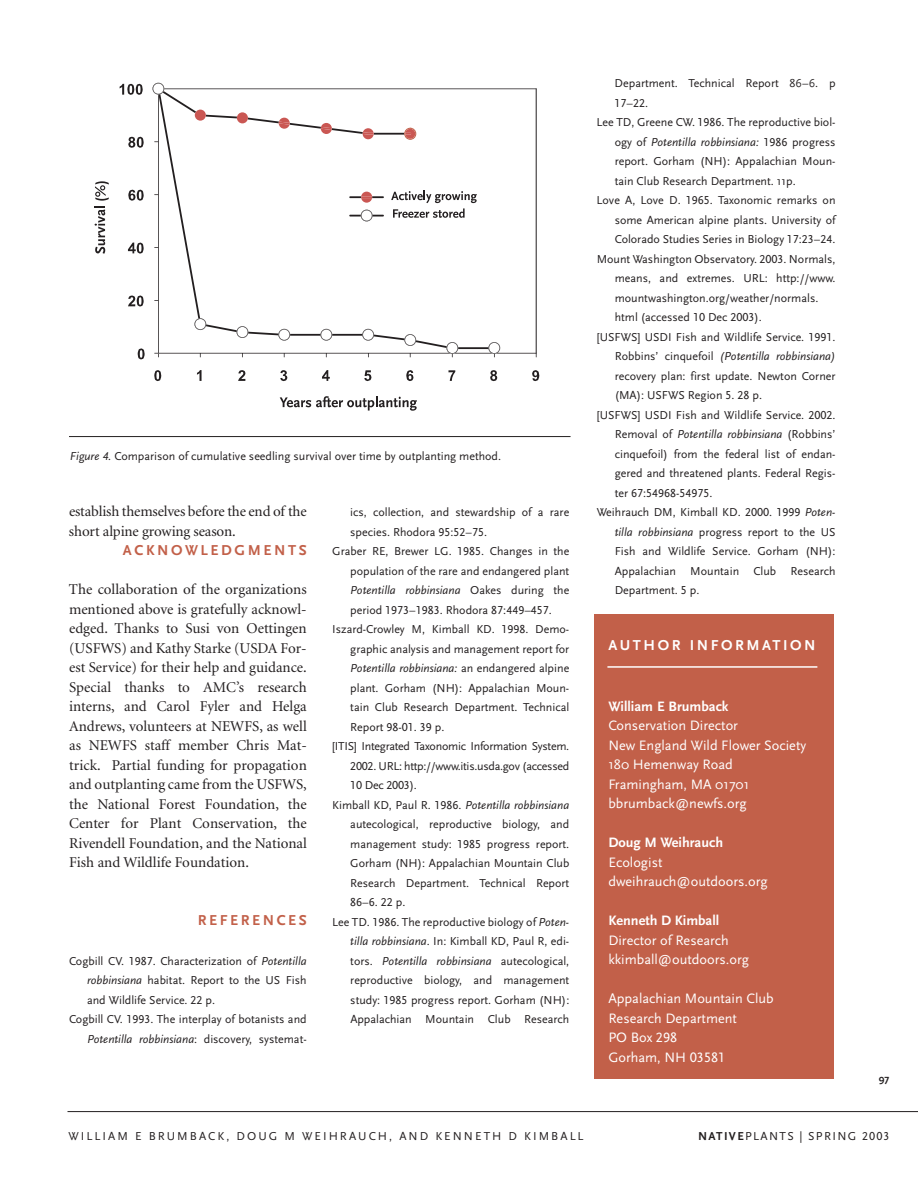
<style>
.page{position:relative;width:918px;height:1188px;background:#fff}
.page>*{position:absolute;margin:0;border:0;box-sizing:border-box;transform-origin:0 0}
.t1{font:15px/19.5px "Minion";letter-spacing:-.01em;color:#231f20}
.t2{font:700 15px "Scala Sans";letter-spacing:.17em;color:#c26049}
.t3{font:700 15px "Scala Sans";letter-spacing:.17em;color:#fff}
.t4{font:14.25px/19.5px "Scala Sans";color:#fff}
.t5{font:700 14.25px "Scala Sans";color:#fff}
.t6{font:12px/19.5px "Scala Sans";color:#231f20;text-align:justify}
.t7{font:italic 12px "Scala Sans";color:#231f20}
.t8{font:12px "Scala Sans";letter-spacing:-.025em;color:#231f20}
.t9{font:12px "Scala Sans Caps";color:#231f20}
.t10{font:12px "Scala Sans";letter-spacing:.17em;color:#231f20}
.t11{font:12px "Scala Sans";letter-spacing:.115em;color:#231f20}
.t12{font:700 10.5px "Scala Sans";color:#231f20}
.s1{font-style:italic}
.s2{font-family:"Scala Sans Caps";font-style:italic}
.s3{font-family:"Scala Sans Caps"}
.s4{font-style:normal}
.s5{font-family:"Scala Sans"}
.s6{font-family:"Scala Sans Caps";font-style:normal}
.s7{font-weight:700}
</style>
<div class="page">
<hr style="left:68px;top:1111px;width:850px;height:1px;background:#231f20">
<svg style="left:154px;top:370px;width:7px;height:11px"></svg>
<svg style="left:197px;top:370px;width:5px;height:11px"></svg>
<svg style="left:238px;top:370px;width:7px;height:11px"></svg>
<svg style="left:280px;top:370px;width:7px;height:11px"></svg>
<svg style="left:322px;top:370px;width:8px;height:11px"></svg>
<svg style="left:364px;top:370px;width:7px;height:11px"></svg>
<svg style="left:406px;top:370px;width:7px;height:11px"></svg>
<svg style="left:448px;top:370px;width:7px;height:11px"></svg>
<svg style="left:490px;top:370px;width:7px;height:11px"></svg>
<svg style="left:532px;top:370px;width:7px;height:11px"></svg>
<svg style="left:138px;top:348px;width:7px;height:11px"></svg>
<svg style="left:128px;top:295px;width:16px;height:12px"></svg>
<svg style="left:128px;top:243px;width:16px;height:11px"></svg>
<svg style="left:128px;top:190px;width:16px;height:11px"></svg>
<svg style="left:128px;top:137px;width:16px;height:11px"></svg>
<svg style="left:120px;top:84px;width:23px;height:11px"></svg>
<svg style="left:152px;top:83px;width:385px;height:274px"></svg>
<svg style="left:280px;top:396px;width:137px;height:15px"></svg>
<svg style="left:94px;top:181px;width:15px;height:73px"></svg>
<hr style="left:69px;top:436px;width:502px;height:1px;background:#231f20">
<div style="left:595px;top:614px;width:239px;height:465px;background:#c26049"></div>
<hr style="left:607px;top:666px;width:210px;height:2px;background:#fff">
<p class="t6" style="left:70px;top:447px;width:433px"><span class="s1">Figure</span> <span class="s2">4</span><span class="s1">.</span> Comparison of cumulative seedling survival over time by outplanting method.</p>
<p class="t1" style="left:69px;top:503px;width:239px">establish themselves before the end of the short alpine growing season.</p>
<p class="t2" style="left:123px;top:544px;width:185px">ACKNOWLEDGMENTS</p>
<p class="t1" style="left:69px;top:581px;width:239px;text-align:justify">The collaboration of the organizations mentioned above is gratefully acknowl&shy;edged. Thanks to Susi von Oettingen (USFWS) and Kathy Starke (USDA For&shy;est Service) for their help and guidance.<br>Special thanks to AMC’s research interns, and Carol Fyler and Helga Andrews, volunteers at NEWFS, as well as NEWFS staff member Chris Mat&shy;trick. Partial funding for propagation and outplanting came from the USFWS, the National Forest Foundation, the Center for Plant Conservation, the Rivendell Foundation, and the National Fish and Wildlife Foundation.</p>
<p class="t2" style="left:198px;top:915px;width:111px">REFERENCES</p>
<p class="t6" style="left:69px;top:952px;width:239px">Cogbill CV. <span class="s3">1987</span>. Characterization of <span class="s1">Potentilla</span></p>
<p class="t6" style="left:87px;top:971px;width:221px"><span class="s1">robbinsiana</span> habitat. Report to the US Fish</p>
<p class="t6" style="left:87px;top:991px;width:130px">and Wildlife Service. <span class="s3">22</span> p.</p>
<p class="t6" style="left:69px;top:1010px;width:239px">Cogbill CV. <span class="s3">1993</span>. The interplay of botanists and</p>
<p class="t7" style="left:87px;top:1034px;width:221px">Potentilla robbinsiana<span class="s4">: discovery, systemat-</span></p>
<p class="t6" style="left:350px;top:503px;width:221px">ics, collection, and stewardship of a rare</p>
<p class="t6" style="left:350px;top:523px;width:138px">species. Rhodora <span class="s3">95:52–75</span>.</p>
<p class="t6" style="left:332px;top:542px;width:239px">Graber RE, Brewer LG. <span class="s3">1985</span>. Changes in the</p>
<p class="t6" style="left:350px;top:562px;width:221px">population of the rare and endangered plant</p>
<p class="t7" style="left:350px;top:585px;width:221px">Potentilla robbinsiana <span class="s4">Oakes during the</span></p>
<p class="t9" style="left:350px;top:602px;width:203px"><span class="s5">period</span> 1973–1983<span class="s5">. Rhodora</span> 87:449–457<span class="s5">.</span></p>
<p class="t6" style="left:332px;top:620px;width:239px">Iszard-Crowley M, Kimball KD. <span class="s3">1998.</span> Demo-</p>
<p class="t6" style="left:350px;top:640px;width:221px">graphic analysis and management report for</p>
<p class="t7" style="left:350px;top:663px;width:221px">Potentilla robbinsiana: <span class="s4">an endangered alpine</span></p>
<p class="t6" style="left:350px;top:679px;width:220px">plant. Gorham (NH): Appalachian Moun-</p>
<p class="t6" style="left:350px;top:698px;width:220px">tain Club Research Department. Technical</p>
<p class="t6" style="left:350px;top:718px;width:96px">Report <span class="s3">98-01. 39</span> p.</p>
<p class="t8" style="left:332px;top:741px;width:239px">[ITIS] Integrated Taxonomic Information System.</p>
<p class="t8" style="left:350px;top:761px;width:220px"><span class="s3">2002</span>. URL: http://www.itis.usda.gov (accessed</p>
<p class="t9" style="left:350px;top:778px;width:68px">10 <span class="s5">Dec</span> 2003<span class="s5">).</span></p>
<p class="t6" style="left:350px;top:796px;width:221px;text-indent:-18px">Kimball KD, Paul R. <span class="s3">1986.</span> <span class="s1">Potentilla robbinsiana </span>autecological, reproductive biology, and management study: <span class="s3">1985</span> progress report.<br>Gorham (NH): Appalachian Mountain Club Research Department. Technical Report</p>
<p class="t9" style="left:350px;top:895px;width:57px">86–6. 22 <span class="s5">p.</span></p>
<p class="t6" style="left:350px;top:913px;width:221px;text-indent:-18px">Lee TD. <span class="s3">1986.</span> The reproductive biology of <span class="s1">Poten&shy;tilla robbinsiana</span>. In: Kimball KD, Paul R, edi&shy;tors. <span class="s1">Potentilla robbinsiana</span> autecological, reproductive biology, and management study: <span class="s3">1985</span> progress report. Gorham (NH):<br>Appalachian Mountain Club Research</p>
<p class="t6" style="left:615px;top:74px;width:222px">Department. Technical Report 86–6. p</p>
<p class="t9" style="left:615px;top:95px;width:35px">17–22<span class="s5">.</span></p>
<p class="t6" style="left:597px;top:113px;width:240px">Lee TD, Greene CW. <span class="s3">1986</span>. The reproductive biol-</p>
<p class="t7" style="left:615px;top:137px;width:222px"><span class="s4">ogy of</span> Potentilla robbinsiana: <span class="s6">1986</span> <span class="s4">progress</span></p>
<p class="t6" style="left:615px;top:152px;width:222px">report. Gorham (NH): Appalachian Moun-</p>
<p class="t6" style="left:615px;top:172px;width:183px">tain Club Research Department. 11p.</p>
<p class="t6" style="left:597px;top:191px;width:240px">Love A, Love D. <span class="s3">1965</span>. Taxonomic remarks on</p>
<p class="t6" style="left:615px;top:211px;width:222px">some American alpine plants. University of</p>
<p class="t6" style="left:615px;top:230px;width:222px">Colorado Studies Series in Biology <span class="s3">17:23–24.</span></p>
<p class="t6" style="left:597px;top:250px;width:240px">Mount Washington Observatory. <span class="s3">2003.</span> Normals,</p>
<p class="t6" style="left:615px;top:269px;width:222px">means, and extremes. URL: http://www.</p>
<p class="t6" style="left:615px;top:289px;width:205px">mountwashington.org/weather/normals.</p>
<p class="t6" style="left:615px;top:308px;width:149px">html (accessed <span class="s3">10</span> Dec <span class="s3">2003</span>).</p>
<p class="t6" style="left:597px;top:328px;width:240px">[USFWS] USDI Fish and Wildlife Service. <span class="s3">1991</span>.</p>
<p class="t7" style="left:615px;top:351px;width:222px"><span class="s4">Robbins’ cinquefoil</span> (Potentilla robbinsiana)</p>
<p class="t6" style="left:615px;top:367px;width:222px">recovery plan: first update. Newton Corner</p>
<p class="t6" style="left:615px;top:386px;width:149px">(MA): USFWS Region <span class="s3">5. 28</span> p.</p>
<p class="t6" style="left:597px;top:406px;width:240px">[USFWS] USDI Fish and Wildlife Service. <span class="s3">2002</span>.</p>
<p class="t7" style="left:615px;top:429px;width:222px"><span class="s4">Removal of</span> Potentilla robbinsiana <span class="s4">(Robbins’</span></p>
<p class="t6" style="left:615px;top:445px;width:222px">cinquefoil) from the federal list of endan-</p>
<p class="t6" style="left:615px;top:464px;width:222px">gered and threatened plants. Federal Regis-</p>
<p class="t9" style="left:615px;top:485px;width:99px"><span class="s5">ter</span> 67:54968-54975<span class="s5">.</span></p>
<p class="t6" style="left:615px;top:503px;width:222px;text-indent:-18px">Weihrauch DM, Kimball KD. <span class="s3">2000. 1999</span> <span class="s1">Poten&shy;tilla robbinsiana</span> progress report to the US Fish and Wildlife Service. Gorham (NH):<br>Appalachian Mountain Club Research Department. <span class="s3">5</span> p.</p>
<p class="t3" style="left:608px;top:639px;width:209px">AUTHOR INFORMATION</p>
<p class="t5" style="left:608px;top:701px;width:122px">William E Brumback</p>
<p class="t4" style="left:608px;top:717px;width:199px">Conservation Director<br>New England Wild Flower Society<br>180 Hemenway Road<br>Framingham, MA 01701 bbrumback@newfs.org</p>
<p class="t5" style="left:608px;top:837px;width:116px">Doug M Weihrauch</p>
<p class="t4" style="left:608px;top:854px;width:161px">Ecologist dweihrauch@outdoors.org</p>
<p class="t5" style="left:608px;top:915px;width:112px">Kenneth D Kimball</p>
<p class="t4" style="left:608px;top:932px;width:142px">Director of Research kkimball@outdoors.org</p>
<p class="t4" style="left:608px;top:990px;width:167px">Appalachian Mountain Club<br>Research Department<br>PO Box <span class="s3">298<br></span>Gorham, NH <span class="s3">03581</span></p>
<p class="t12" style="left:879px;top:1074px;width:12px">97</p>
<p class="t10" style="left:69px;top:1131px;width:517px">WILLIAM E BRUMBACK, DOUG M WEIHRAUCH, AND KENNETH D KIMBALL</p>
<p class="t11" style="left:698px;top:1131px;width:193px"><span class="s7">NATIVE</span>PLANTS | SPRING <span class="s3">2003</span></p>
</div>
